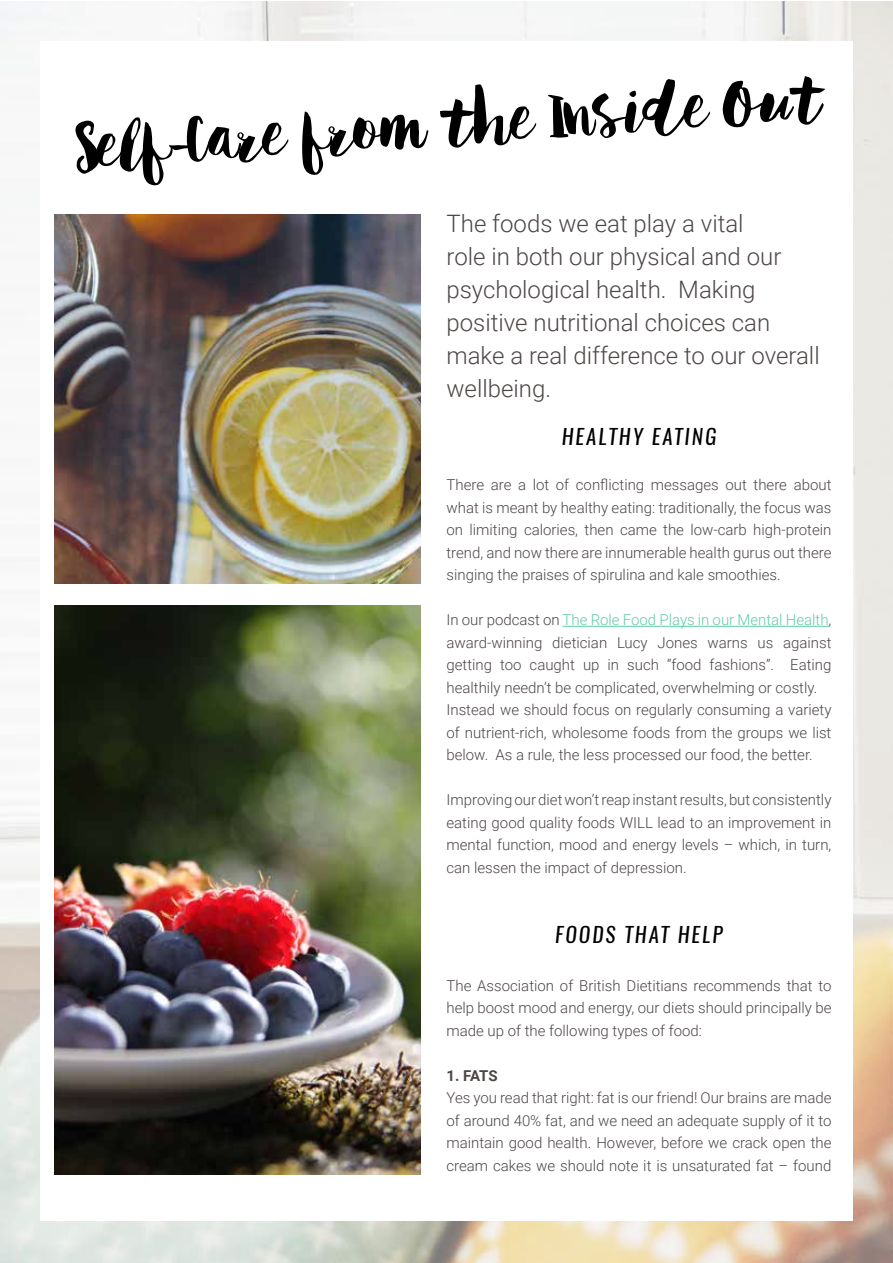
<style>
.page{position:relative;width:893px;height:1263px;background:#fff}
.page>*{position:absolute;margin:0;border:0;box-sizing:border-box;transform-origin:0 0}
.t1{font:64.5px "Helena";color:#000}
.t2{font:300 24px/33px "Roboto";color:#4d4645}
.t3{font:italic 21px "Oswald";letter-spacing:.1em;color:#000}
.t4{font:300 15px/22.5px "Roboto";color:#4d4645;text-align:justify}
.t5{font:700 15px "Roboto";color:#4d4645}
.s1{color:#5fcba9}
</style>
<div class="page">
<img style="left:0;top:2px;width:892px;height:1261px">
<div style="left:40px;top:42px;width:812px;height:1179px;background:#fff"></div>
<img style="left:54px;top:214px;width:366px;height:369px">
<img style="left:54px;top:605px;width:366px;height:569px">
<hr style="left:563px;top:626px;width:266px;height:1px;background:#5fcba9">
<h1 class="t1" style="left:73px;top:111px;width:753px;rotate:-4deg">Self-Care from the Inside Out</h1>
<h2 class="t2" style="left:446px;top:206px;width:375px">The foods we eat play a vital<br>role in both our physical and our psychological health. Making positive nutritional choices can make a real difference to our overall wellbeing.</h2>
<h3 class="t3" style="left:562px;top:422px;width:156px">HEALTHY EATING</h3>
<p class="t4" style="left:446px;top:473px;width:386px">There are a lot of conflicting messages out there about what is meant by healthy eating: traditionally, the focus was on limiting calories, then came the low-carb high-protein trend, and now there are innumerable health gurus out there singing the praises of spirulina and kale smoothies.</p>
<p class="t4" style="left:446px;top:608px;width:386px;text-align:left">In our podcast on <span class="s1">The Role Food Plays in our Mental Health</span>, award-winning dietician Lucy Jones warns us against getting too caught up in such “food fashions”. Eating healthily needn’t be complicated, overwhelming or costly.<br>Instead we should focus on regularly consuming a variety of nutrient-rich, wholesome foods from the groups we list below. As a rule, the less processed our food, the better.</p>
<p class="t4" style="left:446px;top:788px;width:386px">Improving our diet won’t reap instant results, but consistently eating good quality foods WILL lead to an improvement in mental function, mood and energy levels – which, in turn, can lessen the impact of depression.</p>
<h3 class="t3" style="left:555px;top:920px;width:169px">FOODS THAT HELP</h3>
<p class="t4" style="left:446px;top:973px;width:386px">The Association of British Dietitians recommends that to help boost mood and energy, our diets should principally be made up of the following types of food:</p>
<p class="t5" style="left:446px;top:1065px;width:53px">1. FATS</p>
<p class="t4" style="left:446px;top:1086px;width:386px">Yes you read that right: fat is our friend! Our brains are made of around 40% fat, and we need an adequate supply of it to maintain good health. However, before we crack open the cream cakes we should note it is unsaturated fat – found</p>
</div>
